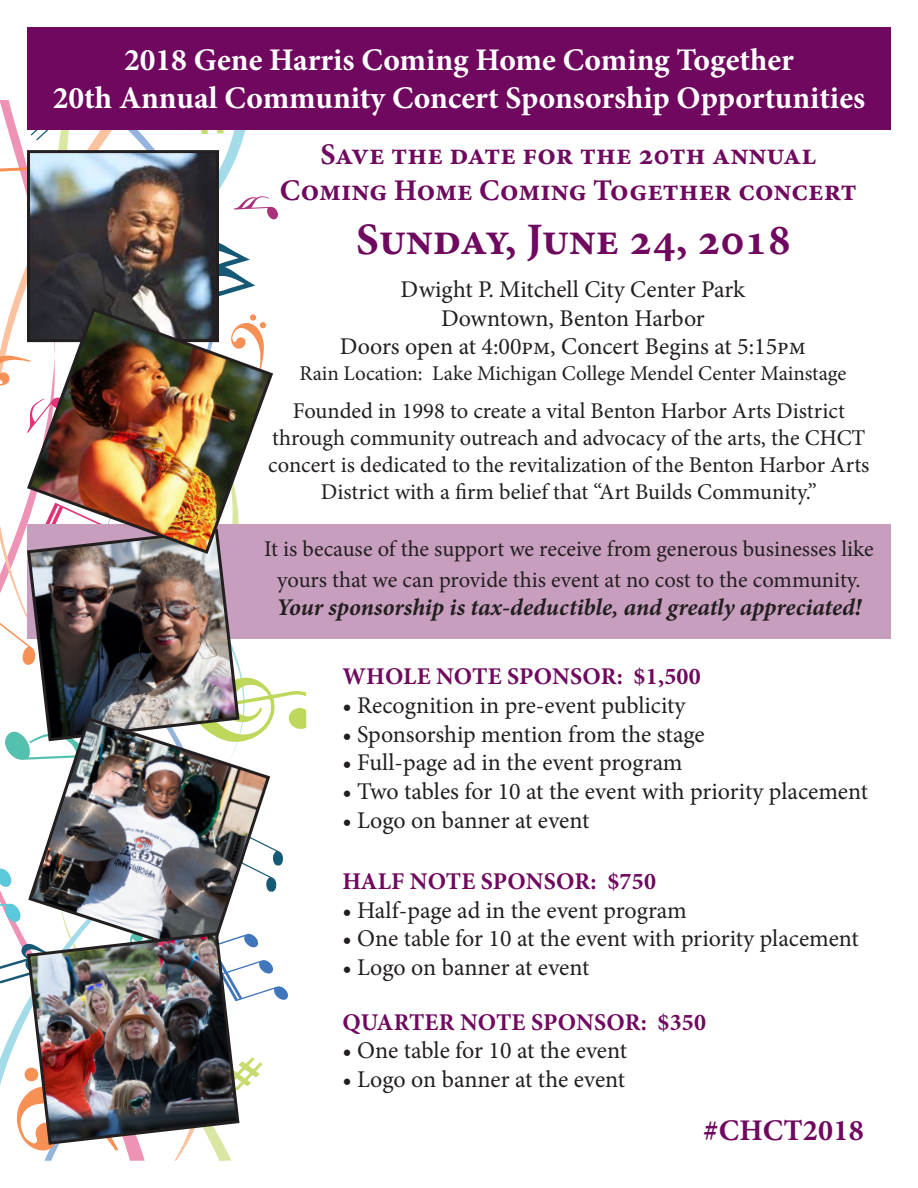
<style>
.page{position:relative;width:918px;height:1188px;background:#fff}
.page>*{position:absolute;margin:0;border:0;box-sizing:border-box;transform-origin:0 0}
.t1{font:700 45px "Minion Pro";color:#6f085e}
.t2{font:700 31.5px "Minion Pro";letter-spacing:.005em;color:#fff}
.t3{font:700 30px/36px "Minion Pro";color:#6f085e;text-align:center}
.t4{font:24px/28.8px "Minion Pro";color:#231f20;text-align:center}
.t5{font:700 24px "Minion Pro";letter-spacing:.01em;color:#6f085e}
.t6{font:italic 700 24px "Minion Pro";letter-spacing:-.005em;color:#231f20}
.t7{font:22.5px/27px "Minion Pro";color:#231f20;text-align:center}
.t8{font:21px "Minion Pro";color:#231f20}
</style>
<div class="page">
<svg style="left:0;top:100px;width:306px;height:1061px"></svg>
<div style="left:27px;top:27px;width:864px;height:103px;background:#6f085e"></div>
<div style="left:27px;top:524px;width:864px;height:114px;background:#c79ebe"></div>
<img style="left:25px;top:556px;width:216px;height:187px">
<img style="left:26px;top:715px;width:246px;height:246px">
<img style="left:25px;top:931px;width:216px;height:215px">
<img style="left:31px;top:154px;width:184px;height:152px">
<div style="left:27px;top:150px;width:192px;height:192px;border:3px solid #231f20"></div>
<img style="left:25px;top:306px;width:250px;height:250px">
<p class="t2" style="left:124px;top:38px;width:671px">2018 Gene Harris Coming Home Coming Together</p>
<p class="t2" style="left:53px;top:76px;width:814px">20th Annual Community Concert Sponsorship Opportunities</p>
<p class="t3" style="left:280px;top:136px;width:578px">Save the date for the 20th annual<br>Coming Home Coming Together concert</p>
<p class="t1" style="left:356px;top:208px;width:437px">Sunday, June 24, 2018</p>
<p class="t4" style="left:401px;top:275px;width:346px">Dwight P. Mitchell City Center Park<br>Downtown, Benton Harbor</p>
<p class="t4" style="left:340px;top:332px;width:468px">Doors open at 4:00pm, Concert Begins at 5:15pm</p>
<p class="t8" style="left:299px;top:359px;width:549px">Rain Location: Lake Michigan College Mendel Center Mainstage</p>
<p class="t7" style="left:268px;top:397px;width:603px">Founded in 1998 to create a vital Benton Harbor Arts District through community outreach and advocacy of the arts, the CHCT concert is dedicated to the revitalization of the Benton Harbor Arts District with a firm belief that “Art Builds Community.”</p>
<p class="t7" style="left:264px;top:534px;width:611px;line-height:30.6px">It is because of the support we receive from generous businesses like yours that we can provide this event at no cost to the community.</p>
<p class="t6" style="left:277px;top:591px;width:586px">Your sponsorship is tax-deductible, and greatly appreciated!</p>
<p class="t5" style="left:342px;top:659px;width:360px">WHOLE NOTE SPONSOR: $1,500</p>
<p class="t4" style="left:342px;top:691px;width:345px">• Recognition in pre-event publicity</p>
<p class="t4" style="left:342px;top:720px;width:364px">• Sponsorship mention from the stage</p>
<p class="t4" style="left:342px;top:748px;width:342px">• Full-page ad in the event program</p>
<p class="t4" style="left:342px;top:777px;width:527px">• Two tables for 10 at the event with priority placement</p>
<p class="t4" style="left:342px;top:806px;width:249px">• Logo on banner at event</p>
<p class="t5" style="left:342px;top:864px;width:315px">HALF NOTE SPONSOR: $750</p>
<p class="t4" style="left:342px;top:896px;width:346px">• Half-page ad in the event program</p>
<p class="t4" style="left:342px;top:925px;width:518px">• One table for 10 at the event with priority placement</p>
<p class="t4" style="left:342px;top:953px;width:249px">• Logo on banner at event</p>
<p class="t5" style="left:342px;top:1005px;width:365px">QUARTER NOTE SPONSOR: $350</p>
<p class="t4" style="left:342px;top:1037px;width:286px">• One table for 10 at the event</p>
<p class="t4" style="left:342px;top:1065px;width:284px">• Logo on banner at the event</p>
<p class="t3" style="left:703px;top:1112px;width:162px">#CHCT2018</p>
</div>
